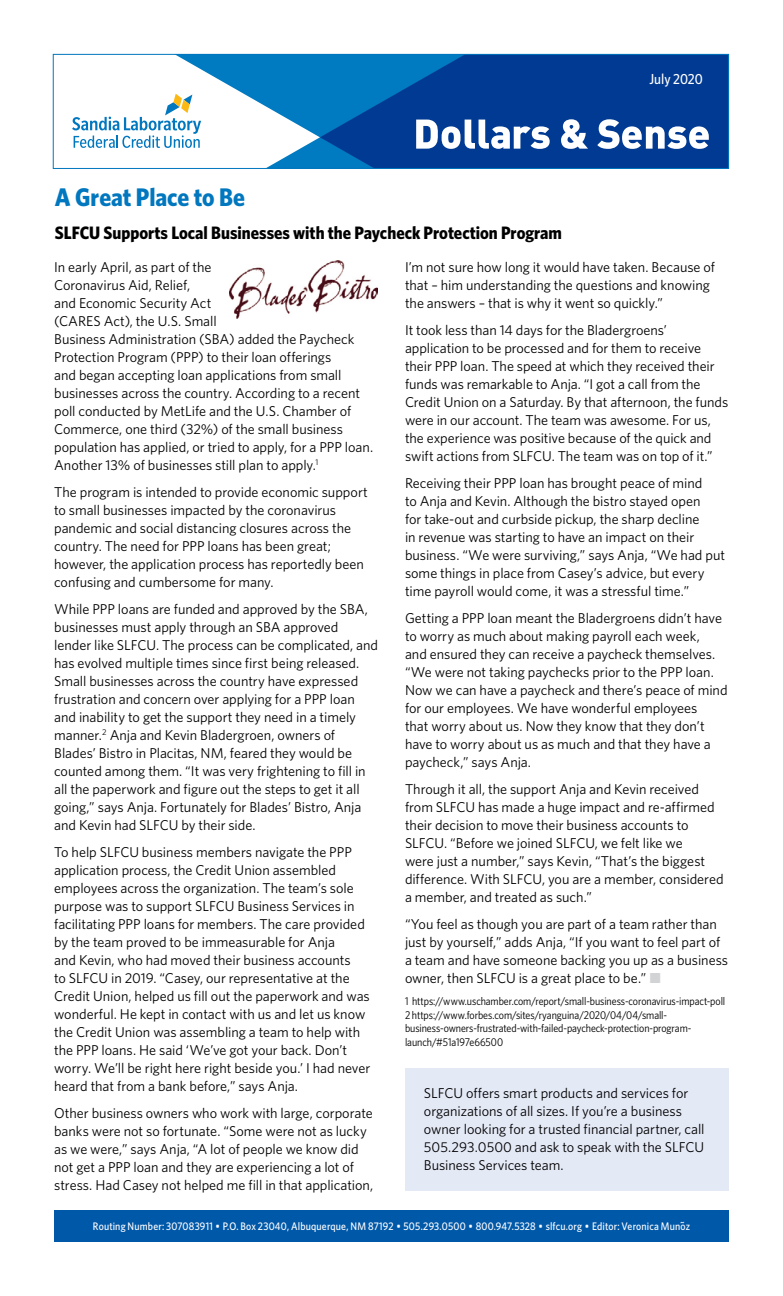
<style>
.page{position:relative;width:783px;height:1296px;background:#fff}
.page>*{position:absolute;margin:0;border:0;box-sizing:border-box;transform-origin:0 0}
.t1{font:700 25.5px "Whitney Narrow";color:#0077be}
.t2{font:700 18px "Whitney Narrow";color:#000}
.t3{font:500 14.55px "Whitney Narrow";color:#fff}
.t4{font:14.25px/18px "Whitney";letter-spacing:-.005em;color:#000}
.t5{font:11.25px/13.5px "Whitney Narrow";letter-spacing:-.005em;color:#000}
.t6{font:500 10.95px "Whitney Narrow";letter-spacing:.015em;color:#fff}
.s1{color:#d1d3d4}
</style>
<div class="page">
<svg style="left:175px;top:56px;width:552px;height:111px;fill:#003a92"></svg>
<svg style="left:416px;top:120px;width:134px;height:29px"></svg>
<svg style="left:561px;top:119px;width:27px;height:30px"></svg>
<svg style="left:597px;top:119px;width:112px;height:30px"></svg>
<svg style="left:72px;top:94px;width:129px;height:54px"></svg>
<div style="left:53px;top:54px;width:676px;height:115px;border:1px solid #0077be"></div>
<div style="left:54px;top:1211px;width:675px;height:31px;background:#0058a9"></div>
<img style="left:230px;top:261px;width:148px;height:57px">
<div style="left:405px;top:1068px;width:324px;height:123px;background:#e4e9f6"></div>
<h1 class="t1" style="left:55px;top:180px;width:192px">A Great Place to Be</h1>
<p class="t2" style="left:55px;top:221px;width:509px">SLFCU Supports Local Businesses with the Paycheck Protection Program</p>
<p class="t3" style="left:649px;top:69px;width:55px">July 2020</p>
<p class="t4" style="left:54px;top:258px;width:321px">In early April, as part of the<br>Coronavirus Aid, Relief,<br>and Economic Security Act<br>(CARES Act), the U.S. Small<br>Business Administration (SBA) added the Paycheck Protection Program (PPP) to their loan offerings<br>and began accepting loan applications from small businesses across the country. According to a recent poll conducted by MetLife and the U.S. Chamber of Commerce, one third (32%) of the small business population has applied, or tried to apply, for a PPP loan.<br>Another 13% of businesses still plan to apply.<sup>1</sup></p>
<p class="t4" style="left:54px;top:483px;width:315px">The program is intended to provide economic support to small businesses impacted by the coronavirus pandemic and social distancing closures across the country. The need for PPP loans has been great; however, the application process has reportedly been confusing and cumbersome for many.</p>
<p class="t4" style="left:54px;top:600px;width:325px">While PPP loans are funded and approved by the SBA, businesses must apply through an SBA approved lender like SLFCU. The process can be complicated, and has evolved multiple times since first being released.<br>Small businesses across the country have expressed frustration and concern over applying for a PPP loan and inability to get the support they need in a timely manner.<sup>2</sup> Anja and Kevin Bladergroen, owners of Blades’ Bistro in Placitas, NM, feared they would be counted among them. “It was very frightening to fill in all the paperwork and figure out the steps to get it all going,” says Anja. Fortunately for Blades’ Bistro, Anja and Kevin had SLFCU by their side.</p>
<p class="t4" style="left:54px;top:843px;width:318px">To help SLFCU business members navigate the PPP application process, the Credit Union assembled employees across the organization. The team’s sole purpose was to support SLFCU Business Services in facilitating PPP loans for members. The care provided by the team proved to be immeasurable for Anja<br>and Kevin, who had moved their business accounts<br>to SLFCU in 2019. “Casey, our representative at the Credit Union, helped us fill out the paperwork and was wonderful. He kept in contact with us and let us know the Credit Union was assembling a team to help with the PPP loans. He said ‘We’ve got your back. Don’t worry. We’ll be right here right beside you.’ I had never heard that from a bank before,” says Anja.</p>
<p class="t4" style="left:54px;top:1104px;width:321px">Other business owners who work with large, corporate banks were not so fortunate. “Some were not as lucky as we were,” says Anja, “A lot of people we know did not get a PPP loan and they are experiencing a lot of stress. Had Casey not helped me fill in that application,</p>
<p class="t4" style="left:405px;top:258px;width:312px">I’m not sure how long it would have taken. Because of that – him understanding the questions and knowing the answers – that is why it went so quickly.”</p>
<p class="t4" style="left:405px;top:321px;width:325px">It took less than 14 days for the Bladergroens’ application to be processed and for them to receive their PPP loan. The speed at which they received their funds was remarkable to Anja. “I got a call from the Credit Union on a Saturday. By that afternoon, the funds were in our account. The team was awesome. For us, the experience was positive because of the quick and swift actions from SLFCU. The team was on top of it.”</p>
<p class="t4" style="left:405px;top:474px;width:322px">Receiving their PPP loan has brought peace of mind<br>to Anja and Kevin. Although the bistro stayed open<br>for take-out and curbside pickup, the sharp decline<br>in revenue was starting to have an impact on their business. “We were surviving,” says Anja, “We had put some things in place from Casey’s advice, but every time payroll would come, it was a stressful time.”</p>
<p class="t4" style="left:405px;top:609px;width:324px">Getting a PPP loan meant the Bladergroens didn’t have to worry as much about making payroll each week,<br>and ensured they can receive a paycheck themselves. “We were not taking paychecks prior to the PPP loan.<br>Now we can have a paycheck and there’s peace of mind for our employees. We have wonderful employees<br>that worry about us. Now they know that they don’t have to worry about us as much and that they have a paycheck,” says Anja.</p>
<p class="t4" style="left:405px;top:780px;width:320px">Through it all, the support Anja and Kevin received from SLFCU has made a huge impact and re-affirmed their decision to move their business accounts to SLFCU. “Before we joined SLFCU, we felt like we<br>were just a number,” says Kevin, “That’s the biggest difference. With SLFCU, you are a member, considered a member, and treated as such.”</p>
<p class="t4" style="left:405px;top:915px;width:325px">“You feel as though you are part of a team rather than just by yourself,” adds Anja, “If you want to feel part of a team and have someone backing you up as a business owner, then SLFCU is a great place to be.” <span class="s1">■</span></p>
<p class="t5" style="left:405px;top:994px;width:322px">1 https://www.uschamber.com/report/small-business-coronavirus-impact-poll 2 https://www.forbes.com/sites/ryanguina/2020/04/04/small&shy;business-owners-frustrated-with-failed-paycheck-protection-program&shy;launch/#51a197e66500</p>
<p class="t4" style="left:424px;top:1083px;width:282px">SLFCU offers smart products and services for organizations of all sizes. If you’re a business owner looking for a trusted financial partner, call 505.293.0500 and ask to speak with the SLFCU Business Services team.</p>
<p class="t6" style="left:93px;top:1219px;width:599px">Routing Number: 307083911 • P.O. Box 23040, Albuquerque, NM 87192 • 505.293.0500 • 800.947.5328 • slfcu.org • Editor: Veronica Munoz~</p>
</div>
